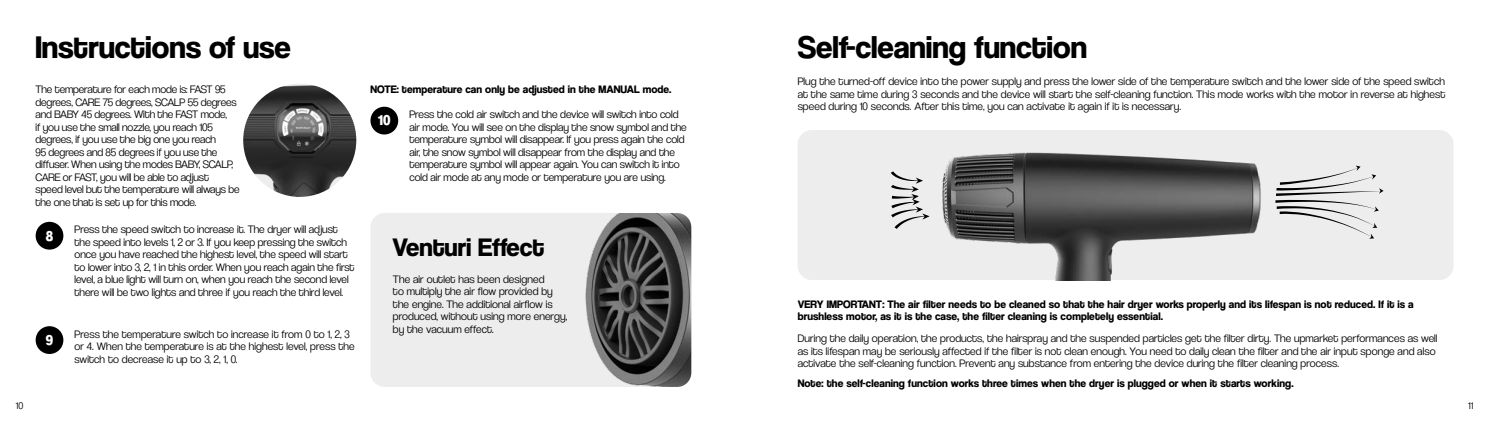
<style>
.page{position:relative;width:1489px;height:426px;background:#fff}
.page>*{position:absolute;margin:0;border:0;box-sizing:border-box;transform-origin:0 0}
.t1{font:700 32.5px "Coolvetica Rg";color:#000}
.t2{font:700 26.38px "Coolvetica Rg";color:#000}
.t3{font:14.88px "Coolvetica Hv";color:#fff}
.t4{font:11.25px/12.5px "Coolvetica Lt";color:#000}
.t5{font:700 11.25px/12.5px "Coolvetica Rg";letter-spacing:.01em;color:#000}
.t6{font:10.12px "Coolvetica Lt";color:#000}
</style>
<div class="page">
<img style="left:371px;top:213px;width:320px;height:173px">
<img style="left:243px;top:84px;width:113px;height:113px;border-radius:57px">
<div style="left:36px;top:221px;width:27px;height:28px;background:#000;border-radius:50%"></div>
<div style="left:370px;top:107px;width:28px;height:27px;background:#000;border-radius:50%"></div>
<div style="left:36px;top:326px;width:27px;height:27px;background:#000;border-radius:50%"></div>
<div style="left:797px;top:130px;width:656px;height:149px;background:#ededed;border-radius:14px"></div>
<img style="left:942px;top:152px;width:442px;height:127px">
<svg style="left:1275px;top:165px;width:108px;height:73px"></svg>
<svg style="left:890px;top:171px;width:39px;height:57px"></svg>
<h1 class="t1" style="left:35px;top:28px;width:257px">Instructions of use</h1>
<p class="t4" style="left:36px;top:83px;width:205px">The temperature for each mode is: FAST 95 degrees, CARE 75 degrees, SCALP 55 degrees and BABY 45 degrees. With the FAST mode,<br>if you use the small nozzle, you reach 105 degrees, if you use the big one you reach<br>95 degrees and 85 degrees if you use the diffuser. When using the modes BABY, SCALP, CARE or FAST, you will be able to adjust<br>speed level but the temperature will always be the one that is set up for this mode.</p>
<p class="t5" style="left:370px;top:83px;width:302px">NOTE: temperature can only be adjusted in the MANUAL mode.</p>
<p class="t4" style="left:75px;top:223px;width:281px">Press the speed switch to increase it. The dryer will adjust the speed into levels 1, 2 or 3. If you keep pressing the switch once you have reached the highest level, the speed will start to lower into 3, 2, 1 in this order. When you reach again the first level, a blue light will turn on, when you reach the second level there will be two lights and three if you reach the third level.</p>
<p class="t4" style="left:409px;top:108px;width:279px">Press the cold air switch and the device will switch into cold air mode. You will see on the display the snow symbol and the temperature symbol will disappear. If you press again the cold air, the snow symbol will disappear from the display and the temperature symbol will appear again. You can switch it into cold air mode at any mode or temperature you are using.</p>
<h3 class="t3" style="left:378px;top:111px;width:14px">10</h3>
<h3 class="t3" style="left:46px;top:226px;width:9px">8</h3>
<h2 class="t2" style="left:392px;top:231px;width:153px">Venturi Effect</h2>
<p class="t4" style="left:393px;top:272px;width:176px">The air outlet has been designed<br>to multiply the air flow provided by the engine. The additional airflow is produced, without using more energy, by the vacuum effect.</p>
<p class="t4" style="left:75px;top:327px;width:281px">Press the temperature switch to increase it from 0 to 1, 2, 3 or 4. When the temperature is at the highest level, press the switch to decrease it up to 3, 2, 1, 0.</p>
<h3 class="t3" style="left:46px;top:331px;width:9px">9</h3>
<h1 class="t1" style="left:797px;top:28px;width:291px">Self-cleaning function</h1>
<p class="t4" style="left:797px;top:75px;width:649px;text-align:justify">Plug the turned-off device into the power supply and press the lower side of the temperature switch and the lower side of the speed switch at the same time during 3 seconds and the device will start the self-cleaning function. This mode works with the motor in reverse at highest speed during 10 seconds. After this time, you can activate it again if it is necessary.</p>
<p class="t5" style="left:797px;top:297px;width:617px">VERY IMPORTANT: The air filter needs to be cleaned so that the hair dryer works properly and its lifespan is not reduced. If it is a brushless motor, as it is the case, the filter cleaning is completely essential.</p>
<p class="t4" style="left:797px;top:332px;width:641px">During the daily operation, the products, the hairspray and the suspended particles get the filter dirty. The upmarket performances as well as its lifespan may be seriously affected if the filter is not clean enough. You need to daily clean the filter and the air input sponge and also activate the self-cleaning function. Prevent any substance from entering the device during the filter cleaning process.</p>
<p class="t5" style="left:797px;top:376px;width:497px">Note: the self-cleaning function works three times when the dryer is plugged or when it starts working.</p>
<p class="t6" style="left:16px;top:399px;width:9px">10</p>
<p class="t6" style="left:1467px;top:399px;width:6px">11</p>
</div>
